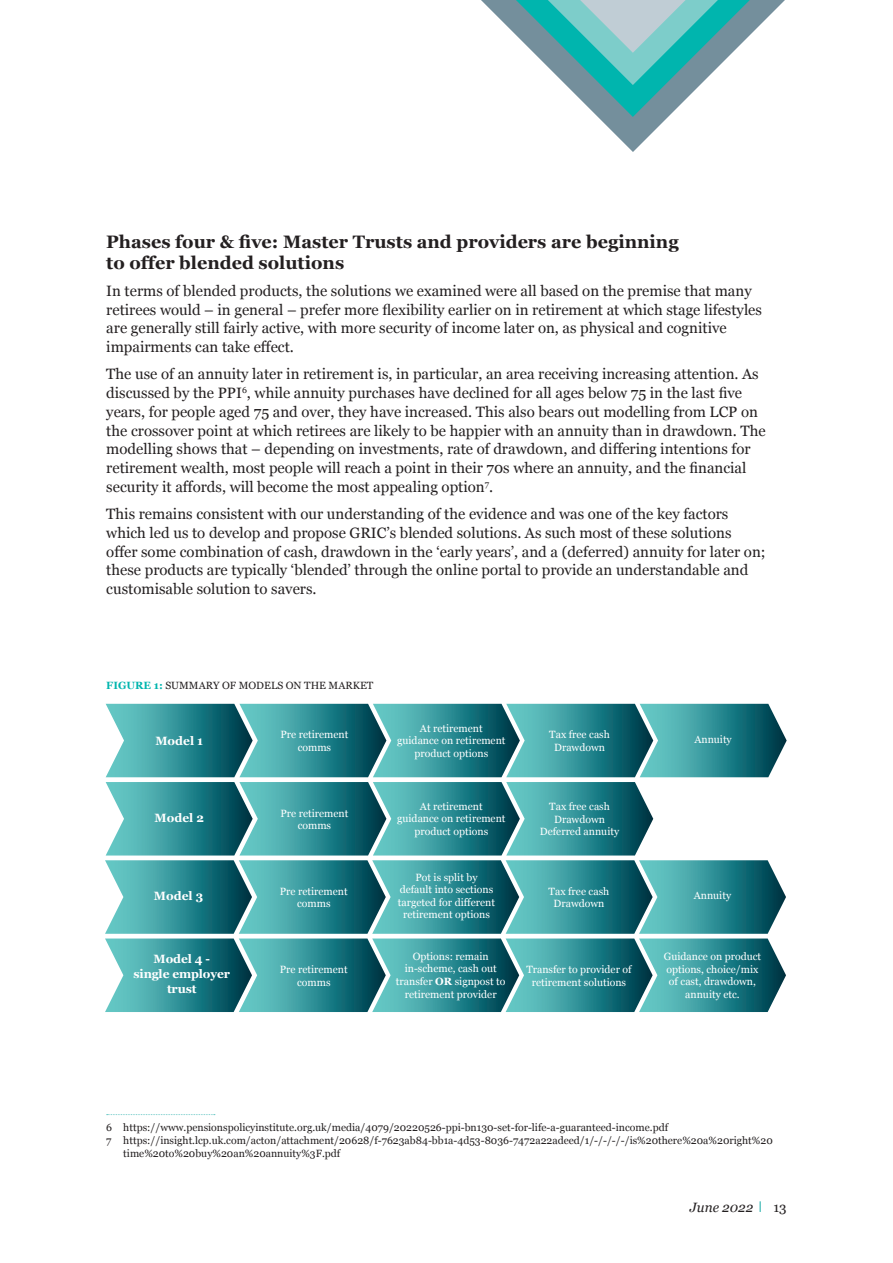
<style>
.page{position:relative;width:893px;height:1263px;background:#fff}
.page>*{position:absolute;margin:0;border:0;box-sizing:border-box;transform-origin:0 0}
.t1{font:700 18px "Georgia";color:#231f20}
.t2{font:15px/18.8px "Georgia";color:#231f20}
.t3{font:italic 13.5px "Georgia";color:#231f20}
.t4{font:13.5px "Georgia";color:#231f20}
.t5{font:700 12px/15px "Georgia";letter-spacing:-.01em;color:#fff;text-align:center}
.t6{font:10.5px/12.6px "Georgia";color:#fff;text-align:center}
.t7{font:10.5px/12.6px "Georgia";color:#231f20}
.s1{font-weight:700;color:#00b5ae}
.s2{font-weight:700}
</style>
<div class="page">
<svg style="left:598px;top:117px;width:70px;height:35px"></svg>
<svg style="left:481px;top:0;width:304px;height:117px"></svg>
<svg style="left:107px;top:1114px;width:108px;height:1px"></svg>
<svg style="left:105px;top:704px;width:682px;height:308px;background:#4f9da2"></svg>
<svg style="left:759px;top:1201px;width:2px;height:11px"></svg>
<p class="t1" style="left:106px;top:228px;width:574px">Phases four &amp; five: Master Trusts and providers are beginning</p>
<p class="t1" style="left:106px;top:249px;width:239px">to offer blended solutions</p>
<p class="t2" style="left:106px;top:281px;width:657px">In terms of blended products, the solutions we examined were all based on the premise that many retirees would – in general – prefer more flexibility earlier on in retirement at which stage lifestyles are generally still fairly active, with more security of income later on, as physical and cognitive impairments can take effect.</p>
<p class="t2" style="left:106px;top:364px;width:661px">The use of an annuity later in retirement is, in particular, an area receiving increasing attention. As discussed by the PPI<sup>6</sup>, while annuity purchases have declined for all ages below 75 in the last five years, for people aged 75 and over, they have increased. This also bears out modelling from LCP on the crossover point at which retirees are likely to be happier with an annuity than in drawdown. The modelling shows that – depending on investments, rate of drawdown, and differing intentions for retirement wealth, most people will reach a point in their 70s where an annuity, and the financial security it affords, will become the most appealing option<sup>7</sup>.</p>
<p class="t2" style="left:106px;top:504px;width:661px">This remains consistent with our understanding of the evidence and was one of the key factors which led us to develop and propose GRIC’s blended solutions. As such most of these solutions offer some combination of cash, drawdown in the ‘early years’, and a (deferred) annuity for later on; these products are typically ‘blended’ through the online portal to provide an understandable and customisable solution to savers.</p>
<p class="t7" style="left:106px;top:679px;width:269px"><span class="s1">FIGURE 1:</span> SUMMARY OF MODELS ON THE MARKET</p>
<p class="t5" style="left:155px;top:732px;width:49px">Model 1</p>
<p class="t6" style="left:280px;top:728px;width:69px">Pre retirement</p>
<p class="t6" style="left:298px;top:740px;width:35px">comms</p>
<p class="t5" style="left:155px;top:810px;width:51px">Model 2</p>
<p class="t6" style="left:280px;top:806px;width:69px">Pre retirement</p>
<p class="t6" style="left:298px;top:819px;width:35px">comms</p>
<p class="t5" style="left:154px;top:888px;width:51px">Model 3</p>
<p class="t6" style="left:280px;top:884px;width:69px">Pre retirement</p>
<p class="t6" style="left:297px;top:897px;width:35px">comms</p>
<p class="t5" style="left:154px;top:950px;width:58px">Model 4 -</p>
<p class="t5" style="left:134px;top:965px;width:98px">single employer trust</p>
<p class="t6" style="left:280px;top:963px;width:69px">Pre retirement</p>
<p class="t6" style="left:297px;top:975px;width:35px">comms</p>
<p class="t6" style="left:420px;top:721px;width:64px">At retirement</p>
<p class="t6" style="left:397px;top:734px;width:110px">guidance on retirement product options</p>
<p class="t6" style="left:420px;top:799px;width:64px">At retirement</p>
<p class="t6" style="left:397px;top:812px;width:110px">guidance on retirement product options</p>
<p class="t6" style="left:549px;top:728px;width:62px">Tax free cash</p>
<p class="t6" style="left:554px;top:740px;width:52px">Drawdown</p>
<p class="t6" style="left:549px;top:800px;width:62px">Tax free cash</p>
<p class="t6" style="left:554px;top:812px;width:52px">Drawdown</p>
<p class="t6" style="left:540px;top:825px;width:81px">Deferred annuity</p>
<p class="t6" style="left:415px;top:870px;width:64px">Pot is split by</p>
<p class="t6" style="left:398px;top:883px;width:98px">default into sections targeted for different retirement options</p>
<p class="t6" style="left:549px;top:884px;width:62px">Tax free cash</p>
<p class="t6" style="left:553px;top:897px;width:52px">Drawdown</p>
<p class="t6" style="left:396px;top:949px;width:111px">Options: remain in-scheme, cash out transfer <span class="s2">OR</span> signpost to retirement provider</p>
<p class="t6" style="left:526px;top:963px;width:107px">Transfer to provider of retirement solutions</p>
<p class="t6" style="left:694px;top:732px;width:39px">Annuity</p>
<p class="t6" style="left:694px;top:889px;width:39px">Annuity</p>
<p class="t6" style="left:664px;top:950px;width:99px">Guidance on product options, choice/mix of cast, drawdown, annuity etc.</p>
<p class="t7" style="left:106px;top:1121px;width:563px">6 https://www.pensionspolicyinstitute.org.uk/media/4079/20220526-ppi-bn130-set-for-life-a-guaranteed-income.pdf</p>
<p class="t7" style="left:123px;top:1134px;width:651px;text-indent:-17px">7 https://insight.lcp.uk.com/acton/attachment/20628/f-7623ab84-bb1a-4d53-8036-7472a22adeed/1/-/-/-/-/is%20there%20a%20right%20 time%20to%20buy%20an%20annuity%3F.pdf</p>
<p class="t3" style="left:690px;top:1197px;width:65px">June 2022</p>
<p class="t4" style="left:773px;top:1197px;width:15px">13</p>
</div>
